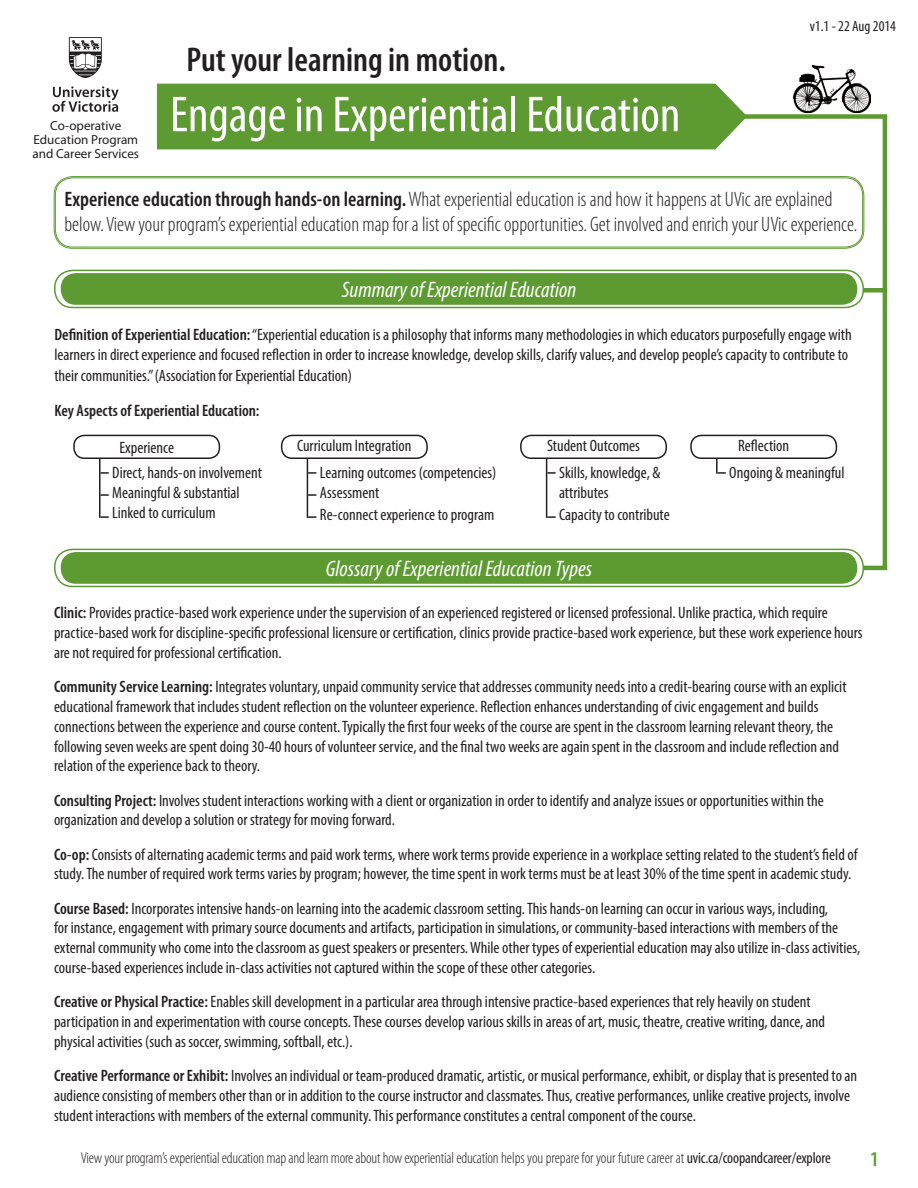
<style>
.page{position:relative;width:918px;height:1188px;background:#fff}
.page>*{position:absolute;margin:0;border:0;box-sizing:border-box;transform-origin:0 0}
.t1{font:condensed 51px "Myriad Pro";color:#fff}
.t2{font:600 condensed 34.5px "Myriad Pro";color:#231f20}
.t3{font:italic condensed 22.5px "Myriad Pro";color:#fff}
.t4{font:300 condensed 21px/25.2px "Myriad Pro";color:#231f20}
.t5{font:600 condensed 21px "Myriad Pro";color:#5d9a32}
.t6{font:condensed 16.5px/19.8px "Myriad Pro";color:#231f20}
.t7{font:600 condensed 16.5px "Myriad Pro";color:#231f20}
.t8{font:300 condensed 15.75px "Myriad Pro";letter-spacing:-.01em;color:#231f20}
.t9{font:condensed 15px "Myriad Pro";color:#231f20}
.t10{font:13.05px/14.2px "Myriad Pro";color:#231f20;text-align:center}
.s1{font-weight:600}
.s2{font-weight:400}
</style>
<div class="page">
<svg style="left:132px;top:288px;width:755px;height:5px"></svg>
<div style="left:54px;top:176px;width:810px;height:72px;border:1px solid #5d9a32;border-radius:19px"></div>
<div style="left:55px;top:178px;width:808px;height:69px;border:1px solid #5d9a32;border-radius:17px"></div>
<div style="left:54px;top:270px;width:810px;height:38px;border:2px solid #5d9a32;border-radius:18px"></div>
<div style="left:62px;top:275px;width:794px;height:28px;background:#5d9a32;border-radius:14px"></div>
<div style="left:61px;top:273px;width:796px;height:32px;border:3px solid #5d9a32;border-radius:14px"></div>
<hr style="left:883px;top:116px;width:4px;height:454px;background:#5d9a32">
<svg style="left:69px;top:37px;width:33px;height:41px"></svg>
<svg style="left:52px;top:86px;width:67px;height:26px"></svg>
<div style="left:156px;top:83px;width:589px;height:67px;background:#5d9a32"></div>
<img style="left:794px;top:65px;width:77px;height:47px">
<div style="left:744px;top:114px;width:143px;height:5px;background:#5d9a32"></div>
<div style="left:281px;top:435px;width:147px;height:24px;border:2px solid #231f20;border-radius:10px"></div>
<div style="left:73px;top:435px;width:147px;height:24px;border:2px solid #231f20;border-radius:10px"></div>
<div style="left:520px;top:435px;width:147px;height:24px;border:2px solid #231f20;border-radius:10px"></div>
<div style="left:690px;top:435px;width:147px;height:24px;border:2px solid #231f20;border-radius:10px"></div>
<hr style="left:99px;top:459px;width:1px;height:59px;background:#231f20">
<svg style="left:100px;top:472px;width:9px;height:2px"></svg>
<svg style="left:100px;top:494px;width:9px;height:2px"></svg>
<svg style="left:100px;top:516px;width:9px;height:2px"></svg>
<hr style="left:307px;top:459px;width:1px;height:59px;background:#231f20">
<svg style="left:308px;top:472px;width:8px;height:2px"></svg>
<svg style="left:308px;top:494px;width:8px;height:2px"></svg>
<svg style="left:308px;top:516px;width:8px;height:2px"></svg>
<hr style="left:546px;top:459px;width:1px;height:59px;background:#231f20">
<svg style="left:547px;top:472px;width:9px;height:2px"></svg>
<svg style="left:547px;top:516px;width:9px;height:2px"></svg>
<svg style="left:716px;top:459px;width:10px;height:15px"></svg>
<hr style="left:132px;top:566px;width:755px;height:4px;background:#5d9a32">
<div style="left:54px;top:549px;width:810px;height:38px;border:2px solid #5d9a32;border-radius:18px"></div>
<div style="left:62px;top:554px;width:794px;height:28px;background:#5d9a32;border-radius:14px"></div>
<div style="left:61px;top:552px;width:796px;height:32px;border:3px solid #5d9a32;border-radius:14px"></div>
<p class="t10" style="left:32px;top:119px;width:108px">Co-operative<br>Education Program and Career Services</p>
<p class="t2" style="left:186px;top:41px;width:321px">Put your learning in motion.</p>
<p class="t1" style="left:170px;top:84px;width:512px">Engage in Experiential Education</p>
<p class="t9" style="left:810px;top:17px;width:88px">v1.1 - 22 Aug 2014</p>
<p class="t4" style="left:64px;top:187px;width:794px"><span class="s1">Experience education through hands-on learning.</span> What experiential education is and how it happens at UVic are explained below. View your program’s experiential education map for a list of specific opportunities. Get involved and enrich your UVic experience.</p>
<p class="t3" style="left:342px;top:276px;width:236px">Summary of Experiential Education</p>
<p class="t6" style="left:54px;top:324px;width:799px"><span class="s1">Definition of Experiential Education:</span> “Experiential education is a philosophy that informs many methodologies in which educators purposefully engage with learners in direct experience and focused reflection in order to increase knowledge, develop skills, clarify values, and develop people’s capacity to contribute to</p>
<p class="t6" style="left:54px;top:366px;width:299px">their communities.” (Association for Experiential Education)</p>
<p class="t7" style="left:54px;top:401px;width:207px">Key Aspects of Experiential Education:</p>
<p class="t6" style="left:119px;top:437px;width:56px">Experience</p>
<p class="t6" style="left:297px;top:436px;width:116px">Curriculum Integration</p>
<p class="t6" style="left:547px;top:436px;width:94px">Student Outcomes</p>
<p class="t6" style="left:738px;top:436px;width:53px">Reflection</p>
<p class="t6" style="left:112px;top:463px;width:151px">Direct, hands-on involvement</p>
<p class="t6" style="left:112px;top:483px;width:129px">Meaningful &amp; substantial</p>
<p class="t6" style="left:112px;top:502px;width:105px">Linked to curriculum</p>
<p class="t6" style="left:729px;top:463px;width:117px">Ongoing &amp; meaningful</p>
<p class="t6" style="left:320px;top:463px;width:178px">Learning outcomes (competencies)</p>
<p class="t6" style="left:320px;top:483px;width:61px">Assessment</p>
<p class="t6" style="left:320px;top:504px;width:176px">Re-connect experience to program</p>
<p class="t6" style="left:559px;top:463px;width:103px">Skills, knowledge, &amp; attributes</p>
<p class="t6" style="left:559px;top:504px;width:112px">Capacity to contribute</p>
<p class="t3" style="left:326px;top:555px;width:268px">Glossary of Experiential Education Types</p>
<p class="t6" style="left:54px;top:603px;width:810px"><span class="s1">Clinic:</span> Provides practice-based work experience under the supervision of an experienced registered or licensed professional. Unlike practica, which require practice-based work for discipline-specific professional licensure or certification, clinics provide practice-based work experience, but these work experience hours are not required for professional certification.</p>
<p class="t6" style="left:54px;top:677px;width:794px"><span class="s1">Community Service Learning:</span> Integrates voluntary, unpaid community service that addresses community needs into a credit-bearing course with an explicit educational framework that includes student reflection on the volunteer experience. Reflection enhances understanding of civic engagement and builds connections between the experience and course content. Typically the first four weeks of the course are spent in the classroom learning relevant theory, the following seven weeks are spent doing 30-40 hours of volunteer service, and the final two weeks are again spent in the classroom and include reflection and relation of the experience back to theory.</p>
<p class="t6" style="left:54px;top:790px;width:771px"><span class="s1">Consulting Project:</span> Involves student interactions working with a client or organization in order to identify and analyze issues or opportunities within the organization and develop a solution or strategy for moving forward.</p>
<p class="t6" style="left:54px;top:844px;width:805px"><span class="s1">Co-op:</span> Consists of alternating academic terms and paid work terms, where work terms provide experience in a workplace setting related to the student’s field of study. The number of required work terms varies by program; however, the time spent in work terms must be at least 30% of the time spent in academic study.</p>
<p class="t6" style="left:54px;top:898px;width:808px"><span class="s1">Course Based:</span> Incorporates intensive hands-on learning into the academic classroom setting. This hands-on learning can occur in various ways, including,<br>for instance, engagement with primary source documents and artifacts, participation in simulations, or community-based interactions with members of the external community who come into the classroom as guest speakers or presenters. While other types of experiential education may also utilize in-class activities, course-based experiences include in-class activities not captured within the scope of these other categories.</p>
<p class="t6" style="left:54px;top:992px;width:773px"><span class="s1">Creative or Physical Practice:</span> Enables skill development in a particular area through intensive practice-based experiences that rely heavily on student participation in and experimentation with course concepts. These courses develop various skills in areas of art, music, theatre, creative writing, dance, and physical activities (such as soccer, swimming, softball, etc.).</p>
<p class="t6" style="left:54px;top:1065px;width:805px"><span class="s1">Creative Performance or Exhibit:</span> Involves an individual or team-produced dramatic, artistic, or musical performance, exhibit, or display that is presented to an audience consisting of members other than or in addition to the course instructor and classmates. Thus, creative performances, unlike creative projects, involve student interactions with members of the external community. This performance constitutes a central component of the course.</p>
<p class="t8" style="left:81px;top:1149px;width:751px">View your program’s experiential education map and learn more about how experiential education helps you prepare for your future career at <span class="s2">uvic.ca/coopandcareer/explore</span></p>
<p class="t5" style="left:870px;top:1147px;width:10px">1</p>
</div>
